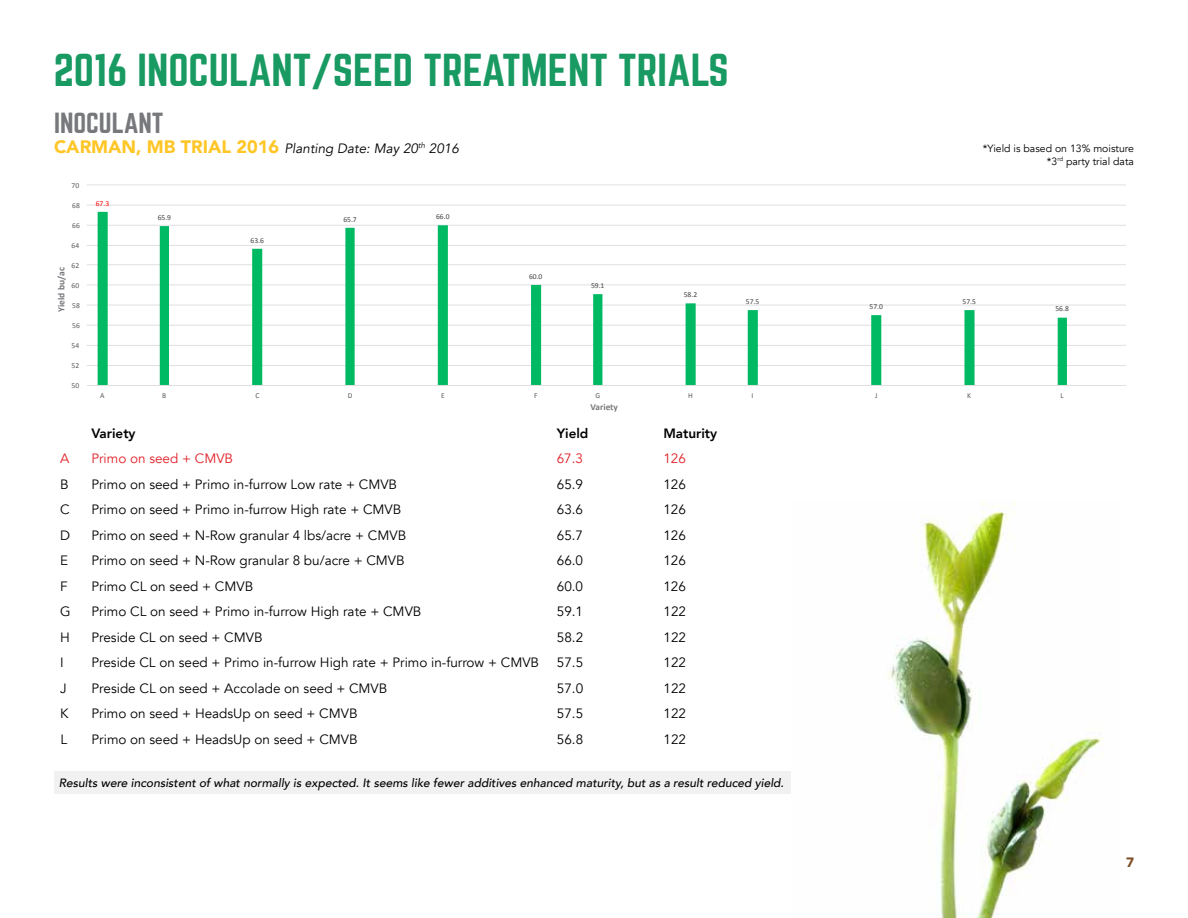
<style>
.page{position:relative;width:1188px;height:918px;background:#fff}
.page>*{position:absolute;margin:0;border:0;box-sizing:border-box;transform-origin:0 0}
.t1{font:40.5px "Norwester";color:#189a62}
.t2{font:25.5px "Norwester";color:#77787b}
.t3{font:13.5px "Avenir";color:#000}
.t4{font:italic 13.5px "Avenir";color:#000}
.t5{font:13.5px "Avenir";color:#e02027}
.t6{font:800 13.5px "Avenir";color:#000}
.t7{font:900 13.5px "Avenir";color:#7c4b20}
.t8{font:italic 500 12px "Avenir";color:#000}
.t9{font:10.5px/12.6px "Avenir";color:#000;text-align:right}
.t10{font:700 9.6px "Calibri";color:#77787b}
.t11{font:700 9.3px "Calibri";color:#77787b}
.t12{font:8.4px "Calibri";color:#595959}
.t13{font:7.5px "Calibri";color:#404040}
.t14{font:7.5px "Calibri";color:#595959}
.t15{font:7.5px "Calibri";color:#f00}
.s1{font-weight:900;font-style:normal;font-size:18px;color:#ffc627}
</style>
<div class="page">
<img style="left:887px;top:502px;width:216px;height:416px">
<div style="left:54px;top:771px;width:737px;height:23px;background:#f1f1f2"></div>
<svg style="left:87px;top:184px;width:1039px;height:202px"></svg>
<h1 class="t1" style="left:54px;top:51px;width:677px">2016 INOCULANT/SEED TREATMENT TRIALS</h1>
<h2 class="t2" style="left:54px;top:111px;width:111px">INOCULANT</h2>
<p class="t4" style="left:54px;top:140px;width:406px"><span class="s1">CARMAN, MB TRIAL 2016</span> Planting Date: May 20<sup>th</sup> 2016</p>
<p class="t9" style="left:983px;top:143px;width:153px">*Yield is based on 13% moisture *3<sup>rd</sup> party trial data</p>
<p class="t14" style="left:72px;top:181px;width:9px">70</p>
<p class="t14" style="left:72px;top:201px;width:9px">68</p>
<p class="t14" style="left:72px;top:221px;width:9px">66</p>
<p class="t14" style="left:72px;top:241px;width:9px">64</p>
<p class="t14" style="left:72px;top:261px;width:9px">62</p>
<p class="t10" style="left:55px;top:312px;width:46px;rotate:-90deg">Yield bu/ac</p>
<p class="t12" style="left:59px;top:293px;width:18px;rotate:-90deg">Yield</p>
<p class="t14" style="left:72px;top:281px;width:9px">60</p>
<p class="t14" style="left:72px;top:301px;width:9px">58</p>
<p class="t14" style="left:72px;top:321px;width:9px">56</p>
<p class="t14" style="left:72px;top:341px;width:9px">54</p>
<p class="t14" style="left:72px;top:361px;width:9px">52</p>
<p class="t14" style="left:72px;top:381px;width:9px">50</p>
<p class="t15" style="left:96px;top:199px;width:15px">67.3</p>
<p class="t13" style="left:158px;top:213px;width:15px">65.9</p>
<p class="t13" style="left:251px;top:236px;width:15px">63.6</p>
<p class="t13" style="left:343px;top:215px;width:15px">65.7</p>
<p class="t13" style="left:436px;top:212px;width:15px">66.0</p>
<p class="t13" style="left:529px;top:272px;width:15px">60.0</p>
<p class="t13" style="left:591px;top:281px;width:15px">59.1</p>
<p class="t13" style="left:684px;top:290px;width:15px">58.2</p>
<p class="t13" style="left:746px;top:297px;width:15px">57.5</p>
<p class="t13" style="left:870px;top:302px;width:15px">57.0</p>
<p class="t13" style="left:963px;top:297px;width:15px">57.5</p>
<p class="t13" style="left:1055px;top:304px;width:15px">56.8</p>
<p class="t14" style="left:100px;top:391px;width:6px">A</p>
<p class="t14" style="left:162px;top:391px;width:6px">B</p>
<p class="t14" style="left:255px;top:391px;width:6px">C</p>
<p class="t14" style="left:348px;top:391px;width:6px">D</p>
<p class="t14" style="left:441px;top:391px;width:5px">E</p>
<p class="t14" style="left:534px;top:391px;width:5px">F</p>
<p class="t14" style="left:595px;top:391px;width:6px">G</p>
<p class="t14" style="left:688px;top:391px;width:6px">H</p>
<p class="t14" style="left:752px;top:391px;width:3px">I</p>
<p class="t14" style="left:875px;top:391px;width:4px">J</p>
<p class="t14" style="left:967px;top:391px;width:5px">K</p>
<p class="t14" style="left:1060px;top:391px;width:5px">L</p>
<p class="t11" style="left:591px;top:401px;width:29px">Variety</p>
<p class="t12" style="left:601px;top:403px;width:26px">Variety</p>
<p class="t6" style="left:91px;top:423px;width:46px">Variety</p>
<p class="t6" style="left:557px;top:423px;width:33px">Yield</p>
<p class="t6" style="left:663px;top:423px;width:55px">Maturity</p>
<p class="t5" style="left:60px;top:451px;width:11px">A</p>
<p class="t5" style="left:91px;top:451px;width:143px">Primo on seed + CMVB</p>
<p class="t5" style="left:557px;top:451px;width:28px">67.3</p>
<p class="t5" style="left:663px;top:451px;width:24px">126</p>
<p class="t3" style="left:60px;top:476px;width:10px">B</p>
<p class="t3" style="left:91px;top:476px;width:307px">Primo on seed + Primo in-furrow Low rate + CMVB</p>
<p class="t3" style="left:557px;top:476px;width:28px">65.9</p>
<p class="t3" style="left:663px;top:476px;width:24px">126</p>
<p class="t3" style="left:60px;top:502px;width:11px">C</p>
<p class="t3" style="left:91px;top:502px;width:311px">Primo on seed + Primo in-furrow High rate + CMVB</p>
<p class="t3" style="left:557px;top:502px;width:28px">63.6</p>
<p class="t3" style="left:663px;top:502px;width:24px">126</p>
<p class="t3" style="left:60px;top:527px;width:12px">D</p>
<p class="t3" style="left:91px;top:527px;width:316px">Primo on seed + N-Row granular 4 lbs/acre + CMVB</p>
<p class="t3" style="left:557px;top:527px;width:28px">65.7</p>
<p class="t3" style="left:663px;top:527px;width:24px">126</p>
<p class="t3" style="left:60px;top:553px;width:10px">E</p>
<p class="t3" style="left:91px;top:553px;width:315px">Primo on seed + N-Row granular 8 bu/acre + CMVB</p>
<p class="t3" style="left:557px;top:553px;width:28px">66.0</p>
<p class="t3" style="left:663px;top:553px;width:24px">126</p>
<p class="t3" style="left:60px;top:578px;width:9px">F</p>
<p class="t3" style="left:91px;top:578px;width:163px">Primo CL on seed + CMVB</p>
<p class="t3" style="left:557px;top:578px;width:28px">60.0</p>
<p class="t3" style="left:663px;top:578px;width:24px">126</p>
<p class="t3" style="left:60px;top:604px;width:12px">G</p>
<p class="t3" style="left:91px;top:604px;width:331px">Primo CL on seed + Primo in-furrow High rate + CMVB</p>
<p class="t3" style="left:557px;top:604px;width:28px">59.1</p>
<p class="t3" style="left:663px;top:604px;width:24px">122</p>
<p class="t3" style="left:60px;top:629px;width:11px">H</p>
<p class="t3" style="left:91px;top:629px;width:173px">Preside CL on seed + CMVB</p>
<p class="t3" style="left:557px;top:629px;width:28px">58.2</p>
<p class="t3" style="left:664px;top:629px;width:24px">122</p>
<p class="t3" style="left:60px;top:655px;width:5px">I</p>
<p class="t3" style="left:92px;top:655px;width:449px">Preside CL on seed + Primo in-furrow High rate + Primo in-furrow + CMVB</p>
<p class="t3" style="left:557px;top:655px;width:28px">57.5</p>
<p class="t3" style="left:664px;top:655px;width:24px">122</p>
<p class="t3" style="left:60px;top:680px;width:8px">J</p>
<p class="t3" style="left:92px;top:680px;width:297px">Preside CL on seed + Accolade on seed + CMVB</p>
<p class="t3" style="left:557px;top:680px;width:28px">57.0</p>
<p class="t3" style="left:664px;top:680px;width:24px">122</p>
<p class="t3" style="left:60px;top:706px;width:10px">K</p>
<p class="t3" style="left:92px;top:706px;width:268px">Primo on seed + HeadsUp on seed + CMVB</p>
<p class="t3" style="left:557px;top:706px;width:28px">57.5</p>
<p class="t3" style="left:664px;top:706px;width:24px">122</p>
<p class="t3" style="left:60px;top:731px;width:8px">L</p>
<p class="t3" style="left:92px;top:731px;width:268px">Primo on seed + HeadsUp on seed + CMVB</p>
<p class="t3" style="left:557px;top:731px;width:28px">56.8</p>
<p class="t3" style="left:664px;top:731px;width:24px">122</p>
<p class="t8" style="left:59px;top:776px;width:726px">Results were inconsistent of what normally is expected. It seems like fewer additives enhanced maturity, but as a result reduced yield.</p>
<p class="t7" style="left:1126px;top:850px;width:9px">7</p>
</div>
